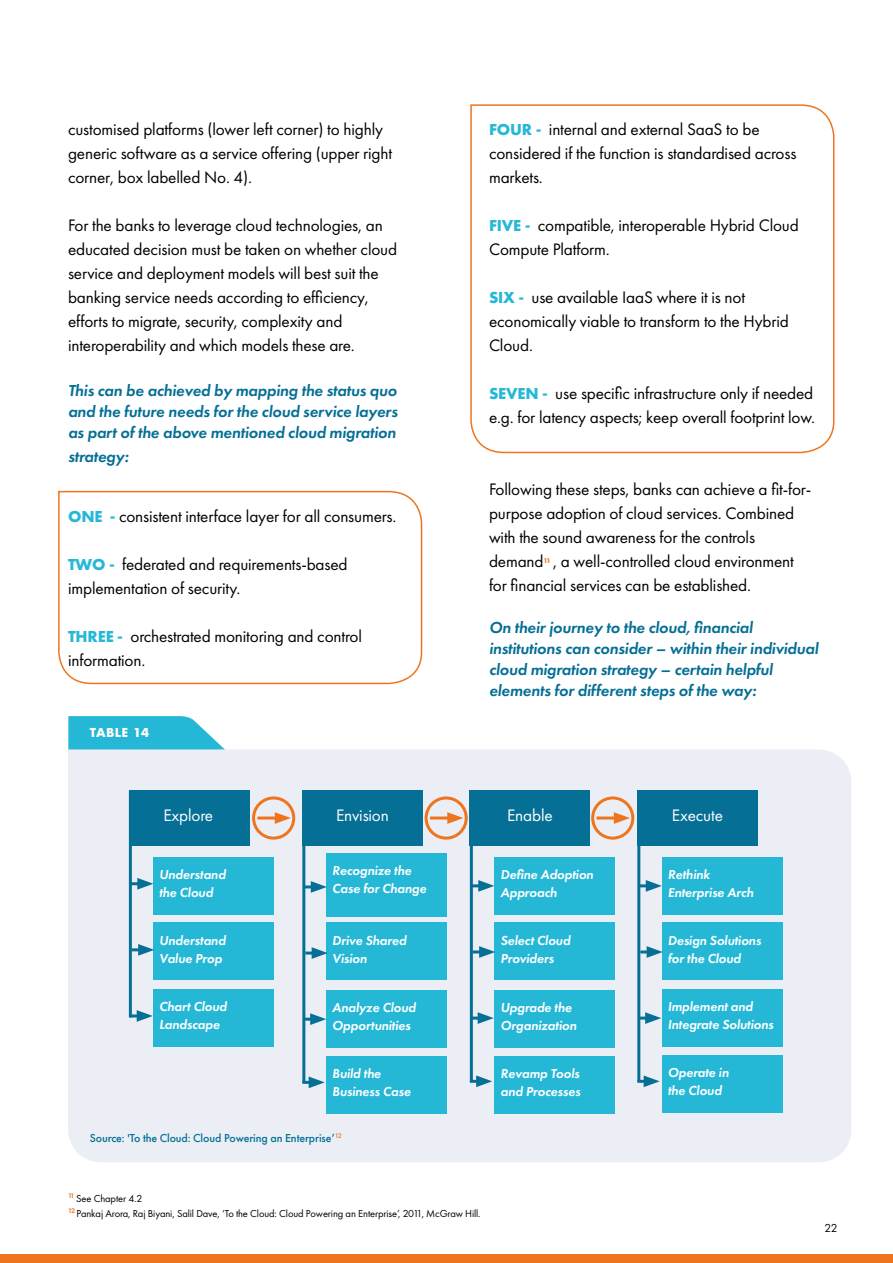
<style>
.page{position:relative;width:893px;height:1263px;background:#fff}
.page>*{position:absolute;margin:0;border:0;box-sizing:border-box;transform-origin:0 0}
.t1{font:17.25px/24px "Futura PT";letter-spacing:-.01em;color:#000}
.t2{font:17.25px "Futura PT";letter-spacing:-.01em;color:#fff}
.t3{font:italic 600 16.5px/21px "Futura PT";letter-spacing:-.01em;color:#056f95;text-align:justify}
.t4{font:italic 600 13.5px/18px "Futura PT";letter-spacing:-.01em;color:#fff}
.t5{font:500 12px "Futura PT";letter-spacing:-.01em;color:#056f95}
.t6{font:700 12px "Futura";letter-spacing:.03em;color:#fff}
.t7{font:12px "Futura PT";color:#000}
.t8{font:10.5px/14.4px "Futura PT";letter-spacing:-.01em;color:#000}
.t9{font:700 7.05px "Futura PT";color:#ee751e}
.s1{font-weight:700;font-size:16.5px;color:#25b8d6}
</style>
<div class="page">
<div style="left:0;top:1254px;width:893px;height:9px;background:#ee751e"></div>
<svg style="left:58px;top:490px;width:365px;height:195px"></svg>
<svg style="left:68px;top:716px;width:157px;height:33px;background:#3fc0da"></svg>
<div style="left:68px;top:749px;width:783px;height:413px;background:#ebeff5"></div>
<svg style="left:470px;top:104px;width:365px;height:350px"></svg>
<div style="left:129px;top:790px;width:121px;height:56px;background:#056f95"></div>
<div style="left:302px;top:790px;width:121px;height:56px;background:#056f95"></div>
<div style="left:470px;top:790px;width:120px;height:56px;background:#056f95"></div>
<div style="left:637px;top:790px;width:121px;height:56px;background:#056f95"></div>
<div style="left:153px;top:857px;width:121px;height:57px;background:#25b8d6"></div>
<div style="left:252px;top:796px;width:43px;height:44px;border:3px solid #ee751e;border-radius:50%"></div>
<hr style="left:257px;top:816px;width:23px;height:3px;background:#ee751e">
<svg style="left:275px;top:812px;width:16px;height:12px"></svg>
<div style="left:425px;top:796px;width:43px;height:44px;border:3px solid #ee751e;border-radius:50%"></div>
<hr style="left:430px;top:816px;width:23px;height:3px;background:#ee751e">
<svg style="left:447px;top:812px;width:16px;height:12px"></svg>
<div style="left:591px;top:796px;width:43px;height:44px;border:3px solid #ee751e;border-radius:50%"></div>
<hr style="left:596px;top:816px;width:24px;height:3px;background:#ee751e">
<svg style="left:614px;top:812px;width:16px;height:12px"></svg>
<div style="left:153px;top:923px;width:121px;height:57px;background:#25b8d6"></div>
<div style="left:153px;top:989px;width:121px;height:57px;background:#25b8d6"></div>
<hr style="left:129px;top:791px;width:3px;height:226px;background:#056f95">
<svg style="left:131px;top:878px;width:22px;height:12px"></svg>
<svg style="left:132px;top:944px;width:22px;height:12px"></svg>
<svg style="left:130px;top:1010px;width:23px;height:12px"></svg>
<div style="left:326px;top:853px;width:121px;height:63px;background:#25b8d6"></div>
<div style="left:326px;top:923px;width:121px;height:57px;background:#25b8d6"></div>
<div style="left:326px;top:990px;width:121px;height:57px;background:#25b8d6"></div>
<div style="left:326px;top:1056px;width:121px;height:57px;background:#25b8d6"></div>
<div style="left:495px;top:857px;width:120px;height:57px;background:#25b8d6"></div>
<div style="left:495px;top:923px;width:120px;height:57px;background:#25b8d6"></div>
<div style="left:495px;top:990px;width:120px;height:57px;background:#25b8d6"></div>
<div style="left:495px;top:1056px;width:120px;height:57px;background:#25b8d6"></div>
<div style="left:662px;top:857px;width:120px;height:57px;background:#25b8d6"></div>
<div style="left:662px;top:923px;width:120px;height:57px;background:#25b8d6"></div>
<div style="left:662px;top:989px;width:120px;height:57px;background:#25b8d6"></div>
<div style="left:662px;top:1055px;width:120px;height:57px;background:#25b8d6"></div>
<hr style="left:302px;top:845px;width:3px;height:237px;background:#056f95">
<svg style="left:305px;top:881px;width:22px;height:12px"></svg>
<svg style="left:305px;top:947px;width:23px;height:12px"></svg>
<svg style="left:305px;top:1013px;width:21px;height:12px"></svg>
<svg style="left:302px;top:1076px;width:23px;height:12px"></svg>
<hr style="left:470px;top:845px;width:3px;height:236px;background:#056f95">
<svg style="left:472px;top:880px;width:22px;height:12px"></svg>
<svg style="left:473px;top:946px;width:22px;height:12px"></svg>
<svg style="left:472px;top:1012px;width:22px;height:12px"></svg>
<svg style="left:470px;top:1075px;width:22px;height:12px"></svg>
<hr style="left:637px;top:843px;width:3px;height:238px;background:#056f95">
<svg style="left:640px;top:880px;width:22px;height:12px"></svg>
<svg style="left:640px;top:946px;width:22px;height:12px"></svg>
<svg style="left:640px;top:1012px;width:21px;height:12px"></svg>
<svg style="left:637px;top:1075px;width:23px;height:12px"></svg>
<p class="t1" style="left:68px;top:117px;width:326px">customised platforms (lower left corner) to highly generic software as a service offering (upper right corner, box labelled No. 4).</p>
<p class="t1" style="left:68px;top:213px;width:331px">For the banks to leverage cloud technologies, an educated decision must be taken on whether cloud service and deployment models will best suit the banking service needs according to efficiency, efforts to migrate, security, complexity and interoperability and which models these are.</p>
<p class="t3" style="left:68px;top:379px;width:331px">This can be achieved by mapping the status quo and the future needs for the cloud service layers as part of the above mentioned cloud migration</p>
<p class="t3" style="left:68px;top:445px;width:62px">strategy:</p>
<p class="t1" style="left:68px;top:504px;width:330px"><span class="s1">ONE -</span> consistent interface layer for all consumers.</p>
<p class="t1" style="left:68px;top:552px;width:281px"><span class="s1">TWO -</span> federated and requirements-based implementation of security.</p>
<p class="t1" style="left:68px;top:624px;width:295px"><span class="s1">THREE -</span> orchestrated monitoring and control information.</p>
<p class="t6" style="left:90px;top:724px;width:61px">TABLE 14</p>
<p class="t1" style="left:489px;top:117px;width:309px"><span class="s1">FOUR -</span> internal and external SaaS to be considered if the function is standardised across markets.</p>
<p class="t1" style="left:489px;top:213px;width:311px"><span class="s1">FIVE -</span> compatible, interoperable Hybrid Cloud<br>Compute Platform.</p>
<p class="t1" style="left:489px;top:285px;width:301px"><span class="s1">SIX -</span> use available IaaS where it is not economically viable to transform to the Hybrid<br>Cloud.</p>
<p class="t1" style="left:489px;top:381px;width:328px"><span class="s1">SEVEN -</span> use specific infrastructure only if needed e.g. for latency aspects; keep overall footprint low.</p>
<p class="t1" style="left:489px;top:477px;width:324px">Following these steps, banks can achieve a fit-for&shy;purpose adoption of cloud services. Combined with the sound awareness for the controls demand</p>
<p class="t1" style="left:489px;top:549px;width:306px;text-indent:64px">, a well-controlled cloud environment for financial services can be established.</p>
<p class="t3" style="left:489px;top:616px;width:331px;text-align:left">On their journey to the cloud, financial institutions can consider – within their individual cloud migration strategy – certain helpful elements for different steps of the way:</p>
<p class="t9" style="left:543px;top:556px;width:9px">11</p>
<p class="t2" style="left:163px;top:805px;width:51px">Explore</p>
<p class="t2" style="left:336px;top:805px;width:54px">Envision</p>
<p class="t2" style="left:507px;top:805px;width:47px">Enable</p>
<p class="t2" style="left:672px;top:805px;width:52px">Execute</p>
<p class="t4" style="left:159px;top:865px;width:68px">Understand the Cloud</p>
<p class="t4" style="left:159px;top:931px;width:68px">Understand<br>Value Prop</p>
<p class="t4" style="left:159px;top:997px;width:69px">Chart Cloud<br>Landscape</p>
<p class="t4" style="left:332px;top:861px;width:96px">Recognize the<br>Case for Change</p>
<p class="t4" style="left:332px;top:931px;width:76px">Drive Shared<br>Vision</p>
<p class="t4" style="left:332px;top:998px;width:85px">Analyze Cloud<br>Opportunities</p>
<p class="t4" style="left:332px;top:1065px;width:80px">Build the<br>Business Case</p>
<p class="t5" style="left:90px;top:1131px;width:253px">Source: 'To the Cloud: Cloud Powering an Enterprise’<sup>12</sup></p>
<p class="t8" style="left:68px;top:1191px;width:414px"><sup>11</sup> See Chapter 4.2<br><sup>12</sup> Pankaj Arora, Raj Biyani, Salil Dave, ‘To the Cloud: Cloud Powering an Enterprise’, 2011, McGraw Hill.</p>
<p class="t4" style="left:500px;top:865px;width:95px">Define Adoption<br>Approach</p>
<p class="t4" style="left:500px;top:931px;width:71px">Select Cloud<br>Providers</p>
<p class="t4" style="left:500px;top:998px;width:78px">Upgrade the<br>Organization</p>
<p class="t4" style="left:500px;top:1065px;width:81px">Revamp Tools and Processes</p>
<p class="t4" style="left:668px;top:865px;width:87px">Rethink<br>Enterprise Arch</p>
<p class="t4" style="left:668px;top:931px;width:95px">Design Solutions for the Cloud</p>
<p class="t4" style="left:668px;top:997px;width:107px">Implement and<br>Integrate Solutions</p>
<p class="t4" style="left:668px;top:1063px;width:63px">Operate in the Cloud</p>
<p class="t7" style="left:824px;top:1221px;width:15px">22</p>
</div>
